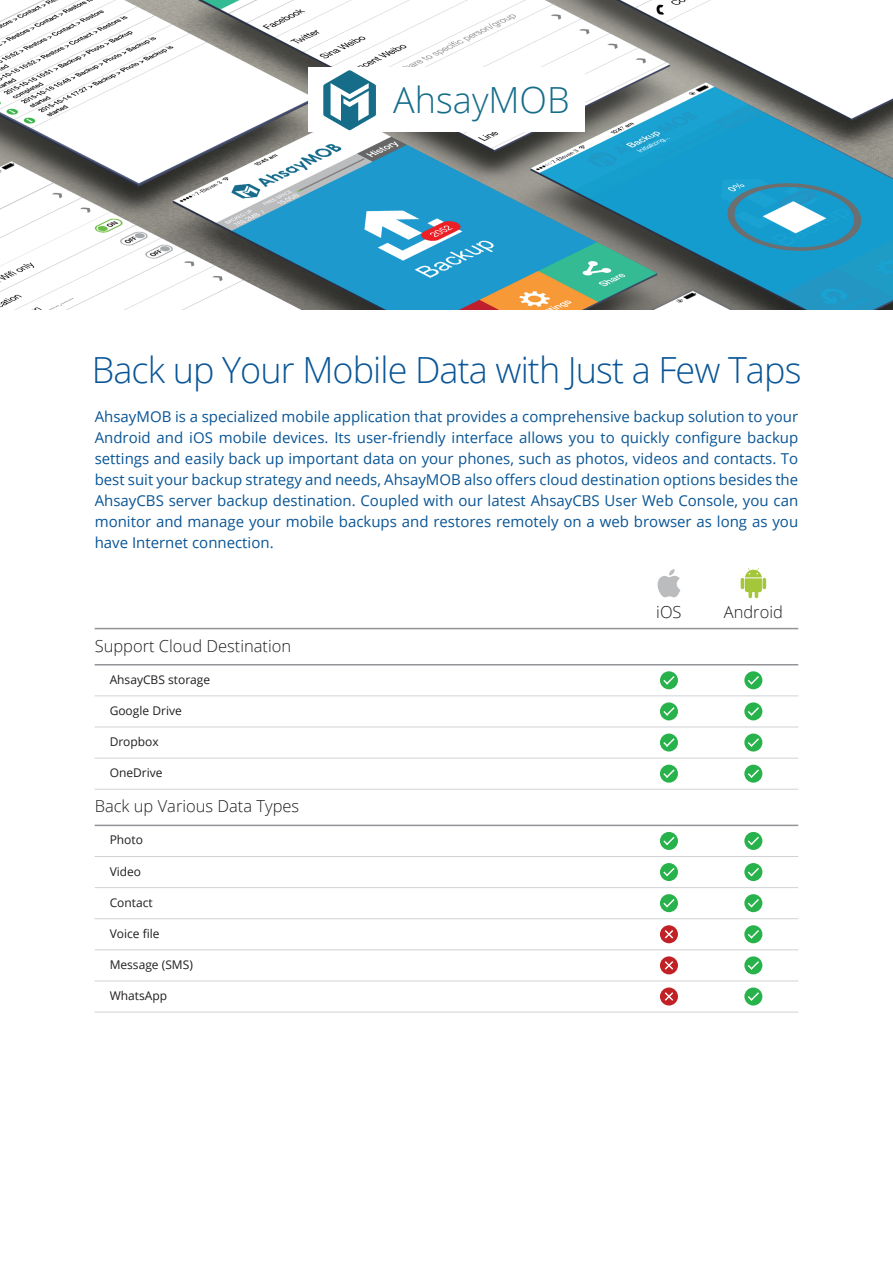
<style>
.page{position:relative;width:893px;height:1263px;background:#fff}
.page>*{position:absolute;margin:0;border:0;box-sizing:border-box;transform-origin:0 0}
.t1{font:300 36px "Open Sans";letter-spacing:-.025em;color:#095596}
.t2{font:300 36px "Open Sans";color:#156d8a}
.t3{font:300 16.5px "Open Sans";color:#201d1e}
.t4{font:15px/21px "Open Sans";color:#095596;text-align:justify}
.t5{font:12px "Open Sans";color:#201d1e}
</style>
<div class="page">
<hr style="left:95px;top:664px;width:703px;height:1px;background:#929497">
<hr style="left:95px;top:695px;width:703px;height:1px;background:#d1d2d3">
<hr style="left:95px;top:727px;width:703px;height:1px;background:#d1d2d3">
<hr style="left:95px;top:758px;width:703px;height:1px;background:#d1d2d3">
<hr style="left:95px;top:789px;width:703px;height:1px;background:#d1d2d3">
<hr style="left:95px;top:949px;width:703px;height:1px;background:#d1d2d3">
<hr style="left:95px;top:980px;width:703px;height:1px;background:#d1d2d3">
<hr style="left:95px;top:1012px;width:703px;height:1px;background:#d1d2d3">
<div style="left:744px;top:765px;width:18px;height:18px;background:#28b24b;border-radius:50%"></div>
<svg style="left:748px;top:769px;width:11px;height:9px"></svg>
<div style="left:744px;top:702px;width:18px;height:18px;background:#28b24b;border-radius:50%"></div>
<svg style="left:748px;top:707px;width:11px;height:9px"></svg>
<div style="left:744px;top:671px;width:18px;height:18px;background:#28b24b;border-radius:50%"></div>
<svg style="left:748px;top:676px;width:11px;height:8px"></svg>
<div style="left:744px;top:733px;width:18px;height:18px;background:#28b24b;border-radius:50%"></div>
<svg style="left:748px;top:738px;width:11px;height:9px"></svg>
<div style="left:744px;top:925px;width:18px;height:18px;background:#28b24b;border-radius:50%"></div>
<svg style="left:748px;top:930px;width:11px;height:8px"></svg>
<div style="left:744px;top:956px;width:18px;height:18px;background:#28b24b;border-radius:50%"></div>
<svg style="left:748px;top:961px;width:11px;height:9px"></svg>
<div style="left:744px;top:987px;width:18px;height:18px;background:#28b24b;border-radius:50%"></div>
<svg style="left:748px;top:992px;width:11px;height:9px"></svg>
<div style="left:660px;top:765px;width:18px;height:18px;background:#28b24b;border-radius:50%"></div>
<svg style="left:663px;top:769px;width:12px;height:9px"></svg>
<div style="left:660px;top:702px;width:18px;height:18px;background:#28b24b;border-radius:50%"></div>
<svg style="left:663px;top:707px;width:12px;height:9px"></svg>
<div style="left:660px;top:671px;width:18px;height:18px;background:#28b24b;border-radius:50%"></div>
<svg style="left:663px;top:676px;width:12px;height:8px"></svg>
<div style="left:660px;top:733px;width:18px;height:18px;background:#28b24b;border-radius:50%"></div>
<svg style="left:663px;top:738px;width:12px;height:9px"></svg>
<hr style="left:95px;top:825px;width:703px;height:1px;background:#929497">
<hr style="left:95px;top:856px;width:703px;height:1px;background:#d1d2d3">
<hr style="left:95px;top:887px;width:703px;height:1px;background:#d1d2d3">
<hr style="left:95px;top:918px;width:703px;height:1px;background:#d1d2d3">
<div style="left:744px;top:863px;width:18px;height:18px;background:#28b24b;border-radius:50%"></div>
<svg style="left:748px;top:868px;width:11px;height:8px"></svg>
<div style="left:744px;top:832px;width:18px;height:18px;background:#28b24b;border-radius:50%"></div>
<svg style="left:748px;top:837px;width:11px;height:8px"></svg>
<div style="left:744px;top:894px;width:18px;height:18px;background:#28b24b;border-radius:50%"></div>
<svg style="left:748px;top:899px;width:11px;height:8px"></svg>
<div style="left:660px;top:863px;width:18px;height:18px;background:#28b24b;border-radius:50%"></div>
<svg style="left:663px;top:868px;width:12px;height:8px"></svg>
<div style="left:660px;top:832px;width:18px;height:18px;background:#28b24b;border-radius:50%"></div>
<svg style="left:663px;top:837px;width:12px;height:8px"></svg>
<div style="left:660px;top:894px;width:18px;height:18px;background:#28b24b;border-radius:50%"></div>
<svg style="left:663px;top:899px;width:12px;height:8px"></svg>
<div style="left:660px;top:925px;width:18px;height:18px;background:#c12025;border-radius:50%"></div>
<svg style="left:665px;top:930px;width:8px;height:8px"></svg>
<div style="left:660px;top:956px;width:18px;height:18px;background:#c12025;border-radius:50%"></div>
<svg style="left:665px;top:961px;width:8px;height:9px"></svg>
<div style="left:660px;top:987px;width:18px;height:18px;background:#c12025;border-radius:50%"></div>
<svg style="left:665px;top:992px;width:8px;height:9px"></svg>
<hr style="left:95px;top:628px;width:703px;height:1px;background:#929497">
<img style="left:0;top:0;width:893px;height:310px">
<div style="left:308px;top:67px;width:277px;height:65px;background:#fff"></div>
<svg style="left:323px;top:70px;width:53px;height:60px"></svg>
<svg style="left:658px;top:569px;width:22px;height:28px"></svg>
<svg style="left:762px;top:578px;width:4px;height:11px"></svg>
<svg style="left:741px;top:568px;width:21px;height:30px"></svg>
<h1 class="t2" style="left:393px;top:76px;width:178px">AhsayMOB</h1>
<h1 class="t1" style="left:92px;top:345px;width:711px">Back up Your Mobile Data with Just a Few Taps</h1>
<p class="t4" style="left:95px;top:406px;width:705px">AhsayMOB is a specialized mobile application that provides a comprehensive backup solution to your Android and iOS mobile devices. Its user-friendly interface allows you to quickly configure backup settings and easily back up important data on your phones, such as photos, videos and contacts. To best suit your backup strategy and needs, AhsayMOB also offers cloud destination options besides the AhsayCBS server backup destination. Coupled with our latest AhsayCBS User Web Console, you can monitor and manage your mobile backups and restores remotely on a web browser as long as you have Internet connection.</p>
<p class="t3" style="left:95px;top:634px;width:198px">Support Cloud Destination</p>
<p class="t5" style="left:110px;top:671px;width:102px">AhsayCBS storage</p>
<p class="t5" style="left:110px;top:702px;width:74px">Google Drive</p>
<p class="t5" style="left:110px;top:733px;width:51px">Dropbox</p>
<p class="t5" style="left:110px;top:765px;width:54px">OneDrive</p>
<p class="t3" style="left:95px;top:795px;width:206px">Back up Various Data Types</p>
<p class="t5" style="left:110px;top:832px;width:35px">Photo</p>
<p class="t5" style="left:110px;top:863px;width:33px">Video</p>
<p class="t5" style="left:110px;top:894px;width:45px">Contact</p>
<p class="t5" style="left:110px;top:925px;width:51px">Voice file</p>
<p class="t5" style="left:110px;top:956px;width:85px">Message (SMS)</p>
<p class="t5" style="left:110px;top:987px;width:59px">WhatsApp</p>
<p class="t3" style="left:656px;top:600px;width:27px">iOS</p>
<p class="t3" style="left:724px;top:600px;width:61px">Android</p>
</div>
